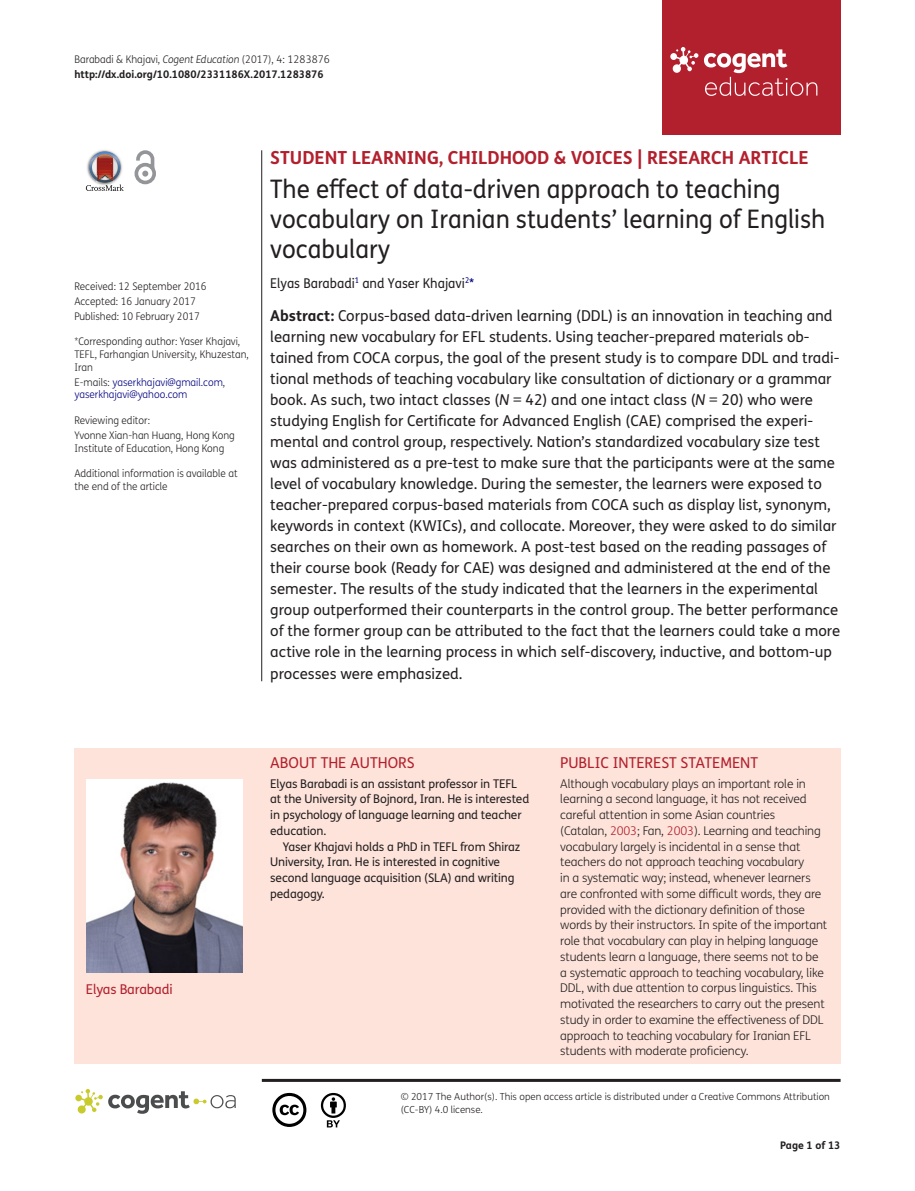
<style>
.page{position:relative;width:915px;height:1191px;background:#fff}
.page>*{position:absolute;margin:0;border:0;box-sizing:border-box;transform-origin:0 0}
.t1{font:25.5px/30px "FS Me Pro";color:#231f20;scale:.95 1}
.t2{font:700 18px "FS Me Pro";color:#b3202d}
.t3{font:15px/21px "FS Me Pro";color:#231f20}
.t4{font:15px "FS Me Pro";color:#b3202d}
.t5{font:13.5px "FS Me Pro";color:#231f20;scale:.95 1}
.t6{font:13.5px "FS Me Pro";letter-spacing:-.01em;color:#b3202d}
.t7{font:300 12px/15.8px "FS Me Pro";letter-spacing:-.01em;color:#231f20}
.t8{font:12px/15.8px "FS Me Pro";letter-spacing:-.01em;color:#231f20}
.t9{font:300 10.5px/12.8px "FS Me Pro";color:#231f20;scale:.95 1}
.t10{font:700 10.5px/15px "FS Me Pro";color:#231f20}
.t11{font:300 10.5px/12.8px "FS Me Pro";color:#000080;scale:.95 1}
.t12{font:300 9.75px/12.8px "FS Me Pro";color:#231f20}
.s1{font-weight:300}
.s2{font-weight:300;font-style:italic}
.s3{color:#231f20}
.s4{color:#000080}
.s5{font-weight:700}
.s6{font-style:italic}
.s7{color:#b3202d}
</style>
<div class="page">
<div style="left:661px;top:0;width:179px;height:134px;background:#b3202d"></div>
<svg style="left:670px;top:47px;width:147px;height:49px"></svg>
<div style="left:74px;top:748px;width:766px;height:315px;background:#fde3da"></div>
<svg style="left:86px;top:151px;width:38px;height:40px"></svg>
<svg style="left:134px;top:150px;width:22px;height:34px"></svg>
<hr style="left:261px;top:150px;width:1px;height:531px;background:#231f20">
<svg style="left:75px;top:1089px;width:161px;height:24px"></svg>
<svg style="left:272px;top:1093px;width:34px;height:34px"></svg>
<svg style="left:321px;top:1093px;width:25px;height:34px"></svg>
<hr style="left:262px;top:1078px;width:578px;height:3px;background:#231f20">
<img style="left:87px;top:779px;width:155px;height:193px">
<p class="t10" style="left:74px;top:51px;width:257px"><span class="s1">Barabadi &amp; Khajavi,</span> <span class="s2">Cogent Education</span> <span class="s1">(2017), 4: 1283876 </span>http://dx.doi.org/10.1080/2331186X.2017.1283876</p>
<p class="t9" style="left:74px;top:279px;width:141px;line-height:14.9px">Received: 12 September 2016<br>Accepted: 16 January 2017<br>Published: 10 February 2017</p>
<p class="t9" style="left:74px;top:335px;width:185px">*Corresponding author: Yaser Khajavi,<br>TEFL, Farhangian University, Khuzestan,<br>Iran</p>
<p class="t11" style="left:74px;top:375px;width:160px"><span class="s3">E-mails:</span> yaserkhajavi@gmail.com<span class="s3">, </span>yaserkhajavi@yahoo.com</p>
<p class="t9" style="left:74px;top:412px;width:170px;line-height:14.9px">Reviewing editor:<br>Yvonne Xian-han Huang, Hong Kong</p>
<p class="t9" style="left:74px;top:441px;width:159px">Institute of Education, Hong Kong</p>
<p class="t9" style="left:74px;top:467px;width:173px">Additional information is available at the end of the article</p>
<p class="t2" style="left:270px;top:143px;width:539px">STUDENT LEARNING, CHILDHOOD &amp; VOICES | RESEARCH ARTICLE</p>
<h1 class="t1" style="left:270px;top:174px;width:585px">The effect of data-driven approach to teaching vocabulary on Iranian students’ learning of English vocabulary</h1>
<p class="t5" style="left:270px;top:273px;width:216px">Elyas Barabadi<sup>1</sup> and Yaser Khajavi<sup>2</sup><span class="s4">*</span></p>
<p class="t3" style="left:270px;top:305px;width:571px"><span class="s5">Abstract:</span> Corpus-based data-driven learning (DDL) is an innovation in teaching and learning new vocabulary for EFL students. Using teacher-prepared materials ob&shy;tained from COCA corpus, the goal of the present study is to compare DDL and tradi&shy;tional methods of teaching vocabulary like consultation of dictionary or a grammar book. As such, two intact classes (<span class="s6">N</span> = 42) and one intact class (<span class="s6">N</span> = 20) who were studying English for Certificate for Advanced English (CAE) comprised the experi&shy;mental and control group, respectively. Nation’s standardized vocabulary size test was administered as a pre-test to make sure that the participants were at the same level of vocabulary knowledge. During the semester, the learners were exposed to teacher-prepared corpus-based materials from COCA such as display list, synonym, keywords in context (KWICs), and collocate. Moreover, they were asked to do similar searches on their own as homework. A post-test based on the reading passages of their course book (Ready for CAE) was designed and administered at the end of the semester. The results of the study indicated that the learners in the experimental group outperformed their counterparts in the control group. The better performance of the former group can be attributed to the fact that the learners could take a more active role in the learning process in which self-discovery, inductive, and bottom-up processes were emphasized.</p>
<p class="t6" style="left:86px;top:979px;width:88px">Elyas Barabadi</p>
<p class="t4" style="left:270px;top:752px;width:146px">ABOUT THE AUTHORS</p>
<p class="t8" style="left:270px;top:775px;width:260px">Elyas Barabadi is an assistant professor in TEFL at the University of Bojnord, Iran. He is interested in psychology of language learning and teacher education.</p>
<p class="t8" style="left:270px;top:838px;width:251px;text-indent:13px">Yaser Khajavi holds a PhD in TEFL from Shiraz University, Iran. He is interested in cognitive second language acquisition (SLA) and writing pedagogy.</p>
<p class="t4" style="left:560px;top:752px;width:199px">PUBLIC INTEREST STATEMENT</p>
<p class="t7" style="left:560px;top:775px;width:268px">Although vocabulary plays an important role in learning a second language, it has not received careful attention in some Asian countries<br>(Catalan, <span class="s7">2003</span>; Fan, <span class="s7">2003</span>). Learning and teaching vocabulary largely is incidental in a sense that teachers do not approach teaching vocabulary<br>in a systematic way; instead, whenever learners are confronted with some difficult words, they are provided with the dictionary definition of those words by their instructors. In spite of the important role that vocabulary can play in helping language students learn a language, there seems not to be a systematic approach to teaching vocabulary, like DDL, with due attention to corpus linguistics. This motivated the researchers to carry out the present study in order to examine the effectiveness of DDL approach to teaching vocabulary for Iranian EFL students with moderate proficiency.</p>
<p class="t12" style="left:400px;top:1090px;width:430px">© 2017 The Author(s). This open access article is distributed under a Creative Commons Attribution (CC-BY) 4.0 license.</p>
<p class="t10" style="left:780px;top:1137px;width:62px">Page 1 of 13</p>
</div>
